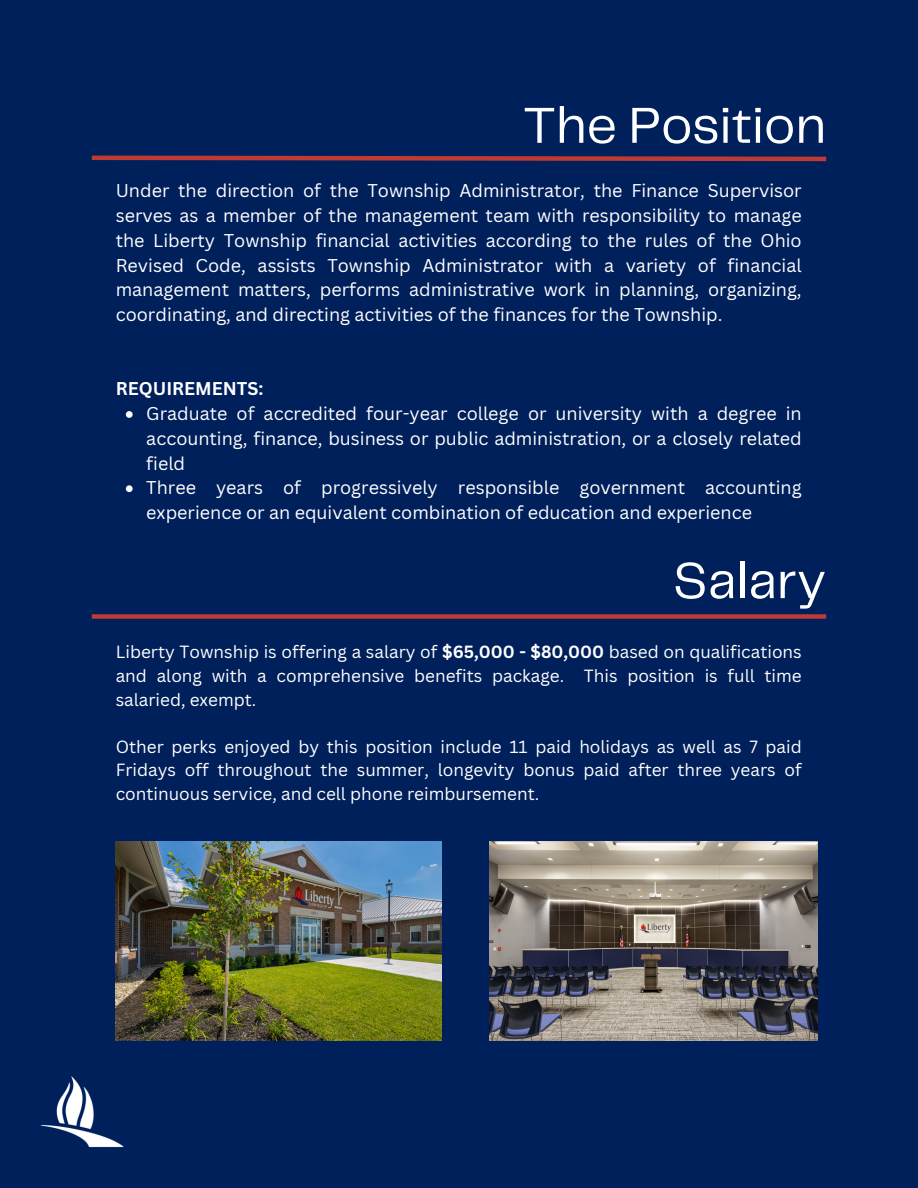
<style>
.page{position:relative;width:918px;height:1188px;background:#00205b}
.page>*{position:absolute;margin:0;border:0;box-sizing:border-box;transform-origin:0 0}
.t1{font:52.5px "Telegraf";color:#fff}
.t2{font:18px/24.8px "Canva Sans";color:#fff;text-align:justify}
.t3{font:700 18px "Canva Sans";color:#fff}
.t4{font:17.1px/23.7px "Canva Sans";color:#fff;text-align:justify}
.s1{font-weight:700}
</style>
<div class="page">
<img style="left:116px;top:841px;width:326px;height:199px">
<svg style="left:91px;top:155px;width:736px;height:7px"></svg>
<div style="left:92px;top:614px;width:734px;height:5px;background:#be3a34"></div>
<img style="left:490px;top:841px;width:327px;height:199px">
<svg style="left:126px;top:411px;width:7px;height:7px"></svg>
<svg style="left:126px;top:485px;width:7px;height:7px"></svg>
<img style="left:40px;top:1077px;width:83px;height:71px">
<h1 class="t1" style="left:523px;top:103px;width:305px">The Position</h1>
<p class="t2" style="left:116px;top:178px;width:688px">Under the direction of the Township Administrator, the Finance Supervisor serves as a member of the management team with responsibility to manage the Liberty Township financial activities according to the rules of the Ohio Revised Code, assists Township Administrator with a variety of financial management matters, performs administrative work in planning, organizing, coordinating, and directing activities of the finances for the Township.</p>
<h2 class="t3" style="left:116px;top:376px;width:149px">REQUIREMENTS:</h2>
<p class="t2" style="left:146px;top:401px;width:657px">Graduate of accredited four-year college or university with a degree in accounting, finance, business or public administration, or a closely related field</p>
<p class="t2" style="left:146px;top:475px;width:657px">Three years of progressively responsible government accounting experience or an equivalent combination of education and experience</p>
<h1 class="t1" style="left:673px;top:558px;width:155px">Salary</h1>
<p class="t4" style="left:116px;top:640px;width:688px">Liberty Township is offering a salary of <span class="s1">$65,000 - $80,000</span> based on qualifications and along with a comprehensive benefits package. This position is full time salaried, exempt.</p>
<p class="t4" style="left:116px;top:734px;width:688px">Other perks enjoyed by this position include 11 paid holidays as well as 7 paid Fridays off throughout the summer, longevity bonus paid after three years of continuous service, and cell phone reimbursement.</p>
</div>
